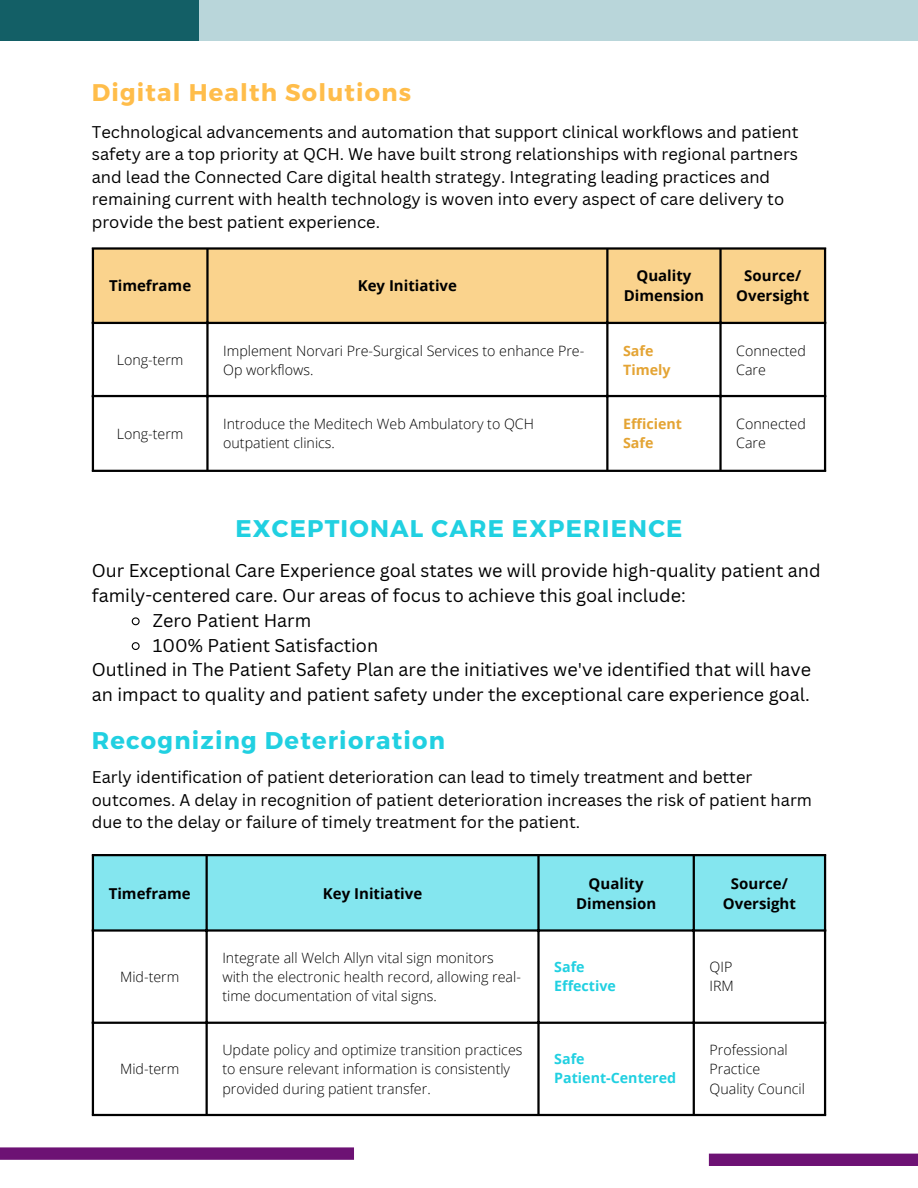
<style>
.page{position:relative;width:918px;height:1188px;background:#fff}
.page>*{position:absolute;margin:0;border:0;box-sizing:border-box;transform-origin:0 0}
.t1{font:700 24.15px "Montserrat";letter-spacing:.05em;color:#21d0e1}
.t2{font:700 24.15px "Montserrat";letter-spacing:.05em;color:#ffbd4a}
.t3{font:18px/24.8px "Canva Sans";color:#000}
.t4{font:16.5px/22.5px "Canva Sans";color:#000}
.t5{font:700 15px/20.2px "Open Sans";color:#000;text-align:center}
.t6{font:300 14.25px/19.2px "Open Sans";color:#000}
.t7{font:700 14.25px/19.2px "Open Sans";color:#21d0e1}
.t8{font:700 14.25px/19.2px "Open Sans";color:#e4a434}
</style>
<div class="page">
<div style="left:0;top:0;width:553px;height:40px;background:#135f66"></div>
<div style="left:709px;top:1154px;width:209px;height:12px;background:#6d1274"></div>
<div style="left:0;top:1147px;width:354px;height:13px;background:#6d1274"></div>
<div style="left:94px;top:250px;width:730px;height:72px;background:#fad38d"></div>
<hr style="left:92px;top:250px;width:2px;height:220px;background:#000">
<hr style="left:206px;top:250px;width:3px;height:220px;background:#000">
<hr style="left:606px;top:250px;width:2px;height:220px;background:#000">
<hr style="left:719px;top:250px;width:3px;height:220px;background:#000">
<hr style="left:824px;top:250px;width:2px;height:220px;background:#000">
<hr style="left:92px;top:247px;width:734px;height:3px;background:#000">
<hr style="left:92px;top:322px;width:734px;height:2px;background:#000">
<hr style="left:92px;top:395px;width:734px;height:2px;background:#000">
<hr style="left:92px;top:470px;width:734px;height:2px;background:#000">
<div style="left:199px;top:0;width:719px;height:40px;background:#b9d6da"></div>
<svg style="left:131px;top:617px;width:9px;height:9px"></svg>
<svg style="left:131px;top:642px;width:9px;height:8px"></svg>
<div style="left:94px;top:856px;width:730px;height:73px;background:#84e6ef"></div>
<hr style="left:92px;top:856px;width:2px;height:258px;background:#000">
<hr style="left:206px;top:856px;width:2px;height:258px;background:#000">
<hr style="left:537px;top:856px;width:3px;height:258px;background:#000">
<hr style="left:693px;top:856px;width:2px;height:258px;background:#000">
<hr style="left:824px;top:856px;width:2px;height:258px;background:#000">
<hr style="left:92px;top:854px;width:734px;height:2px;background:#000">
<hr style="left:92px;top:929px;width:734px;height:3px;background:#000">
<hr style="left:92px;top:1022px;width:734px;height:2px;background:#000">
<hr style="left:92px;top:1114px;width:734px;height:2px;background:#000">
<h1 class="t2" style="left:92px;top:76px;width:321px">Digital Health Solutions</h1>
<p class="t4" style="left:92px;top:120px;width:708px">Technological advancements and automation that support clinical workflows and patient safety are a top priority at QCH. We have built strong relationships with regional partners and lead the Connected Care digital health strategy. Integrating leading practices and remaining current with health technology is woven into every aspect of care delivery to provide the best patient experience.</p>
<p class="t5" style="left:109px;top:275px;width:84px">Timeframe</p>
<p class="t5" style="left:358px;top:275px;width:101px">Key Initiative</p>
<p class="t5" style="left:624px;top:265px;width:82px">Quality<br>Dimension</p>
<p class="t5" style="left:736px;top:265px;width:74px">Source/<br>Oversight</p>
<p class="t6" style="left:117px;top:349px;width:68px">Long-term</p>
<p class="t6" style="left:223px;top:340px;width:363px">Implement Norvari Pre-Surgical Services to enhance Pre-<br>Op workflows.</p>
<p class="t8" style="left:623px;top:340px;width:49px">Safe<br>Timely</p>
<p class="t6" style="left:736px;top:340px;width:71px">Connected<br>Care</p>
<p class="t6" style="left:117px;top:424px;width:68px">Long-term</p>
<p class="t6" style="left:223px;top:414px;width:312px">Introduce the Meditech Web Ambulatory to QCH outpatient clinics.</p>
<p class="t8" style="left:623px;top:414px;width:60px">Efficient<br>Safe</p>
<p class="t6" style="left:736px;top:414px;width:71px">Connected<br>Care</p>
<h1 class="t1" style="left:236px;top:512px;width:448px">EXCEPTIONAL CARE EXPERIENCE</h1>
<p class="t3" style="left:92px;top:558px;width:730px">Our Exceptional Care Experience goal states we will provide high-quality patient and family-centered care. Our areas of focus to achieve this goal include:</p>
<p class="t3" style="left:153px;top:608px;width:227px">Zero Patient Harm<br>100% Patient Satisfaction</p>
<p class="t3" style="left:92px;top:657px;width:721px">Outlined in The Patient Safety Plan are the initiatives we've identified that will have an impact to quality and patient safety under the exceptional care experience goal.</p>
<h1 class="t1" style="left:92px;top:725px;width:355px">Recognizing Deterioration</h1>
<p class="t4" style="left:92px;top:765px;width:722px">Early identification of patient deterioration can lead to timely treatment and better outcomes. A delay in recognition of patient deterioration increases the risk of patient harm due to the delay or failure of timely treatment for the patient.</p>
<p class="t5" style="left:109px;top:883px;width:84px">Timeframe</p>
<p class="t5" style="left:323px;top:883px;width:101px">Key Initiative</p>
<p class="t5" style="left:576px;top:873px;width:82px">Quality<br>Dimension</p>
<p class="t5" style="left:723px;top:873px;width:74px">Source/<br>Oversight</p>
<p class="t6" style="left:120px;top:967px;width:61px">Mid-term</p>
<p class="t6" style="left:120px;top:1059px;width:61px">Mid-term</p>
<p class="t6" style="left:222px;top:948px;width:300px">Integrate all Welch Allyn vital sign monitors with the electronic health record, allowing real&shy;time documentation of vital signs.</p>
<p class="t7" style="left:554px;top:957px;width:63px">Safe<br>Effective</p>
<p class="t6" style="left:710px;top:957px;width:26px">QIP<br>IRM</p>
<p class="t6" style="left:222px;top:1040px;width:302px">Update policy and optimize transition practices to ensure relevant information is consistently provided during patient transfer.</p>
<p class="t7" style="left:554px;top:1049px;width:123px">Safe<br>Patient-Centered</p>
<p class="t6" style="left:710px;top:1040px;width:97px">Professional<br>Practice<br>Quality Council</p>
</div>
